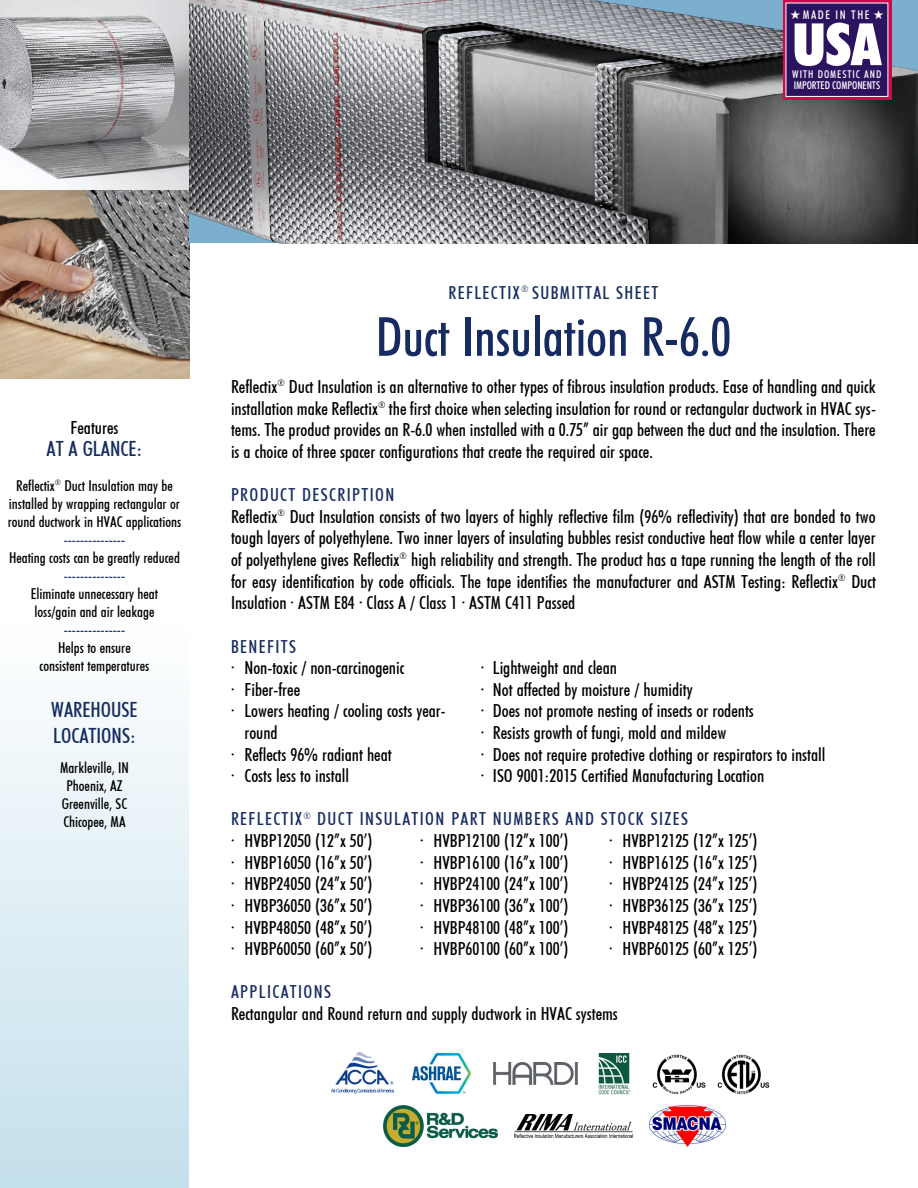
<style>
.page{position:relative;width:918px;height:1188px;background:#fff}
.page>*{position:absolute;margin:0;border:0;box-sizing:border-box;transform-origin:0 0}
.t1{font:58.5px "Futuri Condensed Extra Bold SWFTE";color:#fff}
.t2{font:54px "Futuri Condensed Regular SWFTE";color:#162b61}
.t3{font:21px "Futuri Condensed Regular SWFTE";color:#162b61}
.t4{font:18px/21.6px "Futuri Condensed Regular SWFTE";color:#000;text-align:justify}
.t5{font:18px "Futuri Condensed Regular SWFTE";letter-spacing:.075em;color:#162b61}
.t6{font:15px/18px "Futuri Condensed Regular SWFTE";color:#000}
.t7{font:15px "Futuri Condensed Regular SWFTE";color:#162b61}
.t8{font:12px "Futuri Condensed Regular SWFTE";letter-spacing:.125em;color:#fff}
.t9{font:10.8px "Futuri Condensed Regular SWFTE";letter-spacing:-.005em;color:#fff}
.t10{font:10.8px "Futuri Condensed Regular SWFTE";letter-spacing:.09em;color:#fff}
</style>
<div class="page">
<div style="left:0;top:621px;width:189px;height:567px;background:linear-gradient(to bottom,#feffff,#c3dfeb)"></div>
<img style="left:0;top:189px;width:189px;height:189px">
<svg style="left:0;top:0;width:189px;height:189px;background:#aeaeb0"></svg>
<img style="left:189px;top:0;width:729px;height:243px">
<svg style="left:783px;top:0;width:108px;height:100px"></svg>
<div style="left:786px;top:3px;width:102px;height:93px;background:#2c135f"></div>
<img style="left:331px;top:1053px;width:63px;height:41px">
<img style="left:413px;top:1053px;width:58px;height:41px">
<img style="left:493px;top:1063px;width:84px;height:22px">
<img style="left:598px;top:1054px;width:33px;height:41px">
<img style="left:653px;top:1054px;width:52px;height:41px">
<img style="left:717px;top:1054px;width:53px;height:41px">
<img style="left:383px;top:1106px;width:114px;height:40px">
<img style="left:515px;top:1115px;width:117px;height:23px">
<img style="left:649px;top:1105px;width:76px;height:41px">
<p class="t8" style="left:790px;top:8px;width:95px">★MADE IN THE ★</p>
<p class="t1" style="left:793px;top:11px;width:90px">USA</p>
<p class="t9" style="left:794px;top:79px;width:88px">IMPORTED COMPONENTS</p>
<p class="t10" style="left:792px;top:68px;width:91px">WITH DOMESTIC AND</p>
<p class="t4" style="left:71px;top:417px;width:49px">Features</p>
<p class="t3" style="left:47px;top:437px;width:97px">AT A GLANCE:</p>
<p class="t6" style="left:16px;top:477px;width:158px">Reflectix<sup>®</sup> Duct Insulation may be</p>
<p class="t6" style="left:8px;top:495px;width:175px">installed by wrapping rectangular or round ductwork in HVAC applications</p>
<p class="t7" style="left:64px;top:531px;width:63px">---------------</p>
<p class="t6" style="left:9px;top:549px;width:172px">Heating costs can be greatly reduced</p>
<p class="t7" style="left:64px;top:567px;width:63px">---------------</p>
<p class="t6" style="left:31px;top:585px;width:129px">Eliminate unnecessary heat</p>
<p class="t6" style="left:35px;top:603px;width:121px">loss/gain and air leakage</p>
<p class="t7" style="left:64px;top:621px;width:63px">---------------</p>
<p class="t6" style="left:58px;top:639px;width:74px">Helps to ensure</p>
<p class="t6" style="left:40px;top:657px;width:111px">consistent temperatures</p>
<p class="t3" style="left:51px;top:698px;width:88px">WAREHOUSE</p>
<p class="t3" style="left:53px;top:723px;width:84px">LOCATIONS:</p>
<p class="t6" style="left:60px;top:759px;width:70px">Markleville, IN</p>
<p class="t6" style="left:66px;top:777px;width:58px">Phoenix, AZ</p>
<p class="t6" style="left:62px;top:795px;width:67px">Greenville, SC</p>
<p class="t6" style="left:63px;top:813px;width:64px">Chicopee, MA</p>
<p class="t5" style="left:449px;top:282px;width:211px">REFLECTIX<sup>®</sup> SUBMITTAL SHEET</p>
<p class="t2" style="left:376px;top:306px;width:357px">Duct Insulation R-6.0</p>
<p class="t4" style="left:231px;top:376px;width:646px">Reflectix<sup>®</sup> Duct Insulation is an alternative to other types of fibrous insulation products. Ease of handling and quick installation make Reflectix<sup>®</sup> the first choice when selecting insulation for round or rectangular ductwork in HVAC sys&shy;tems. The product provides an R-6.0 when installed with a 0.75” air gap between the duct and the insulation. There is a choice of three spacer configurations that create the required air space.</p>
<p class="t5" style="left:231px;top:484px;width:165px">PRODUCT DESCRIPTION</p>
<p class="t4" style="left:231px;top:506px;width:646px">Reflectix<sup>®</sup> Duct Insulation consists of two layers of highly reflective film (96% reflectivity) that are bonded to two tough layers of polyethylene. Two inner layers of insulating bubbles resist conductive heat flow while a center layer of polyethylene gives Reflectix<sup>®</sup> high reliability and strength. The product has a tape running the length of the roll for easy identification by code officials. The tape identifies the manufacturer and ASTM Testing: Reflectix<sup>®</sup> Duct Insulation • ASTM E84 • Class A / Class 1 • ASTM C411 Passed</p>
<p class="t5" style="left:231px;top:636px;width:67px">BENEFITS</p>
<p class="t4" style="left:231px;top:657px;width:175px">• Non-toxic / non-carcinogenic</p>
<p class="t4" style="left:481px;top:657px;width:138px">• Lightweight and clean</p>
<p class="t4" style="left:231px;top:679px;width:71px">• Fiber-free</p>
<p class="t4" style="left:481px;top:679px;width:213px">• Not affected by moisture / humidity</p>
<p class="t4" style="left:231px;top:700px;width:216px">• Lowers heating / cooling costs year-</p>
<p class="t4" style="left:481px;top:700px;width:275px">• Does not promote nesting of insects or rodents</p>
<p class="t4" style="left:245px;top:722px;width:35px">round</p>
<p class="t4" style="left:481px;top:722px;width:247px">• Resists growth of fungi, mold and mildew</p>
<p class="t4" style="left:231px;top:744px;width:162px">• Reflects 96% radiant heat</p>
<p class="t4" style="left:481px;top:744px;width:346px">• Does not require protective clothing or respirators to install</p>
<p class="t4" style="left:231px;top:765px;width:119px">• Costs less to install</p>
<p class="t4" style="left:481px;top:765px;width:285px">• ISO 9001:2015 Certified Manufacturing Location</p>
<p class="t5" style="left:231px;top:809px;width:458px">REFLECTIX<sup>®</sup> DUCT INSULATION PART NUMBERS AND STOCK SIZES</p>
<p class="t4" style="left:231px;top:830px;width:143px">• HVBP12050 (12”x 50’)</p>
<p class="t4" style="left:420px;top:830px;width:150px">• HVBP12100 (12”x 100’)</p>
<p class="t4" style="left:609px;top:830px;width:150px">• HVBP12125 (12”x 125’)</p>
<p class="t4" style="left:231px;top:852px;width:143px">• HVBP16050 (16”x 50’)</p>
<p class="t4" style="left:420px;top:852px;width:150px">• HVBP16100 (16”x 100’)</p>
<p class="t4" style="left:609px;top:852px;width:150px">• HVBP16125 (16”x 125’)</p>
<p class="t4" style="left:231px;top:873px;width:143px">• HVBP24050 (24”x 50’)</p>
<p class="t4" style="left:420px;top:873px;width:150px">• HVBP24100 (24”x 100’)</p>
<p class="t4" style="left:609px;top:873px;width:150px">• HVBP24125 (24”x 125’)</p>
<p class="t4" style="left:231px;top:895px;width:143px">• HVBP36050 (36”x 50’)</p>
<p class="t4" style="left:420px;top:895px;width:150px">• HVBP36100 (36”x 100’)</p>
<p class="t4" style="left:609px;top:895px;width:150px">• HVBP36125 (36”x 125’)</p>
<p class="t4" style="left:231px;top:917px;width:143px">• HVBP48050 (48”x 50’)</p>
<p class="t4" style="left:420px;top:917px;width:150px">• HVBP48100 (48”x 100’)</p>
<p class="t4" style="left:609px;top:917px;width:150px">• HVBP48125 (48”x 125’)</p>
<p class="t4" style="left:231px;top:938px;width:143px">• HVBP60050 (60”x 50’)</p>
<p class="t4" style="left:420px;top:938px;width:150px">• HVBP60100 (60”x 100’)</p>
<p class="t4" style="left:609px;top:938px;width:150px">• HVBP60125 (60”x 125’)</p>
<p class="t5" style="left:231px;top:982px;width:102px">APPLICATIONS</p>
<p class="t4" style="left:231px;top:1003px;width:388px">Rectangular and Round return and supply ductwork in HVAC systems</p>
</div>
